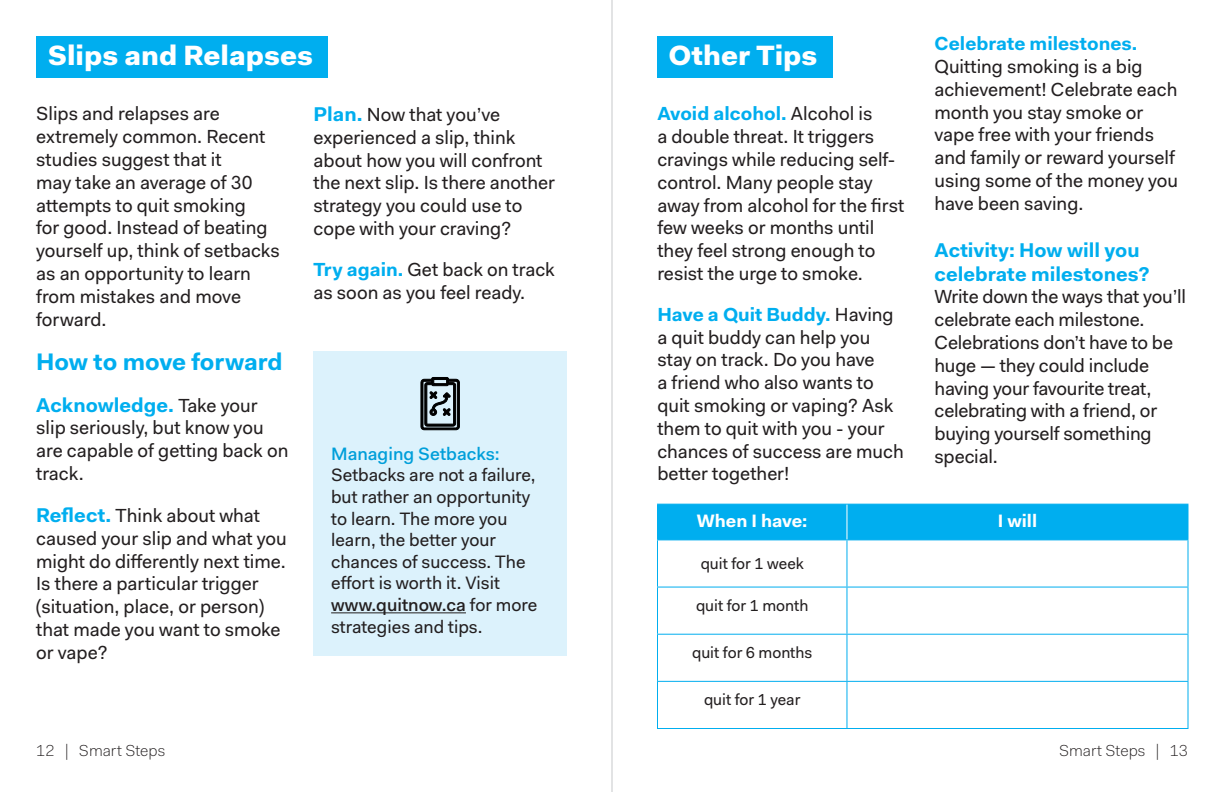
<style>
.page{position:relative;width:1224px;height:792px;background:#fff}
.page>*{position:absolute;margin:0;border:0;box-sizing:border-box;transform-origin:0 0}
.t1{font:900 28px "Fakt Pro";color:#fff}
.t2{font:700 24px "Fakt Pro";letter-spacing:-.005em;color:#00aeef}
.t3{font:700 20px/24px "Fakt Pro";color:#00aeef}
.t4{font:19px/22.8px "Fakt Pro";color:#231f20}
.t5{font:700 19px "Fakt Pro";color:#00aeef}
.t6{font:18px/21.6px "Fakt Pro";color:#231f20}
.t7{font:500 18px "Fakt Pro";color:#009fda}
.t8{font:700 18px "Fakt Pro";color:#fff}
.t9{font:16px "Fakt Pro";color:#231f20}
.t10{font:300 16px "Fakt Pro";color:#231f20}
.s1{font-weight:400;font-size:19px;color:#231f20}
.s2{font-weight:700;font-size:20px;color:#00aeef}
.s3{font-weight:700;color:#00aeef}
.s4{font-weight:500}
</style>
<div class="page">
<div style="left:36px;top:36px;width:292px;height:41px;background:#00aeef"></div>
<div style="left:657px;top:36px;width:175px;height:41px;background:#00aeef"></div>
<div style="left:313px;top:351px;width:254px;height:305px;background:#dcf2fc"></div>
<hr style="left:331px;top:612px;width:135px;height:1px;background:#231f20">
<svg style="left:421px;top:377px;width:39px;height:53px"></svg>
<div style="left:658px;top:505px;width:530px;height:34px;background:#00aeef"></div>
<hr style="left:657px;top:540px;width:1px;height:47px;background:#00aeef">
<hr style="left:846px;top:540px;width:1px;height:47px;background:#00aeef">
<hr style="left:1188px;top:540px;width:1px;height:47px;background:#00aeef">
<hr style="left:657px;top:587px;width:190px;height:1px;background:#00aeef">
<hr style="left:657px;top:588px;width:1px;height:46px;background:#00aeef">
<hr style="left:847px;top:587px;width:341px;height:1px;background:#00aeef">
<hr style="left:846px;top:588px;width:1px;height:46px;background:#00aeef">
<hr style="left:1188px;top:588px;width:1px;height:46px;background:#00aeef">
<hr style="left:657px;top:634px;width:190px;height:1px;background:#00aeef">
<hr style="left:657px;top:635px;width:1px;height:46px;background:#00aeef">
<hr style="left:847px;top:634px;width:341px;height:1px;background:#00aeef">
<hr style="left:846px;top:635px;width:1px;height:46px;background:#00aeef">
<hr style="left:1188px;top:635px;width:1px;height:46px;background:#00aeef">
<hr style="left:657px;top:681px;width:190px;height:1px;background:#00aeef">
<hr style="left:657px;top:682px;width:1px;height:46px;background:#00aeef">
<hr style="left:847px;top:681px;width:341px;height:1px;background:#00aeef">
<hr style="left:846px;top:682px;width:1px;height:46px;background:#00aeef">
<hr style="left:1188px;top:682px;width:1px;height:46px;background:#00aeef">
<hr style="left:657px;top:728px;width:190px;height:1px;background:#00aeef">
<hr style="left:847px;top:728px;width:341px;height:1px;background:#00aeef">
<hr style="left:657px;top:504px;width:190px;height:1px;background:#00aeef">
<hr style="left:657px;top:505px;width:1px;height:34px;background:#00aeef">
<hr style="left:847px;top:504px;width:341px;height:1px;background:#00aeef">
<hr style="left:1188px;top:505px;width:1px;height:34px;background:#00aeef">
<hr style="left:657px;top:539px;width:190px;height:1px;background:#00aeef">
<hr style="left:847px;top:539px;width:341px;height:1px;background:#00aeef">
<hr style="left:846px;top:505px;width:1px;height:34px;background:#fff">
<hr style="left:612px;top:0;width:1px;height:792px;background:#c7c8ca">
<p class="t5" style="left:934px;top:31px;width:204px">Celebrate milestones.</p>
<p class="t4" style="left:934px;top:55px;width:245px">Quitting smoking is a big achievement! Celebrate each month you stay smoke or vape free with your friends and family or reward yourself using some of the money you have been saving.</p>
<p class="t3" style="left:934px;top:238px;width:216px">Activity: How will you celebrate milestones?</p>
<p class="t4" style="left:934px;top:285px;width:253px">Write down the ways that you’ll celebrate each milestone.<br>Celebrations don’t have to be huge — they could include having your favourite treat, celebrating with a friend, or buying yourself something special.</p>
<h1 class="t1" style="left:48px;top:37px;width:267px">Slips and Relapses</h1>
<h1 class="t1" style="left:669px;top:37px;width:150px">Other Tips</h1>
<p class="t4" style="left:36px;top:102px;width:245px">Slips and relapses are extremely common. Recent studies suggest that it<br>may take an average of 30 attempts to quit smoking<br>for good. Instead of beating yourself up, think of setbacks as an opportunity to learn from mistakes and move forward.</p>
<p class="t2" style="left:36px;top:345px;width:248px">How to move forward</p>
<p class="t3" style="left:36px;top:393px;width:223px">Acknowledge. <span class="s1">Take your</span></p>
<p class="t4" style="left:36px;top:416px;width:254px">slip seriously, but know you are capable of getting back on track.</p>
<p class="t4" style="left:36px;top:504px;width:252px"><span class="s2">Reflect.</span> Think about what caused your slip and what you might do differently next time.<br>Is there a particular trigger (situation, place, or person) that made you want to smoke or vape?</p>
<p class="t4" style="left:657px;top:102px;width:248px"><span class="s3">Avoid alcohol.</span> Alcohol is<br>a double threat. It triggers cravings while reducing self&shy;control. Many people stay away from alcohol for the first few weeks or months until they feel strong enough to resist the urge to smoke.</p>
<p class="t4" style="left:657px;top:303px;width:248px"><span class="s3">Have a Quit Buddy.</span> Having a quit buddy can help you stay on track. Do you have<br>a friend who also wants to quit smoking or vaping? Ask them to quit with you - your chances of success are much better together!</p>
<p class="t4" style="left:314px;top:103px;width:243px"><span class="s2">Plan.</span> Now that you’ve experienced a slip, think about how you will confront the next slip. Is there another strategy you could use to cope with your craving?</p>
<p class="t4" style="left:314px;top:258px;width:243px"><span class="s3">Try again.</span> Get back on track as soon as you feel ready.</p>
<p class="t7" style="left:331px;top:442px;width:170px">Managing Setbacks:</p>
<p class="t6" style="left:331px;top:464px;width:207px">Setbacks are not a failure, but rather an opportunity to learn. The more you learn, the better your chances of success. The effort is worth it. Visit <span class="s4">www.quitnow.ca</span> for more strategies and tips.</p>
<p class="t8" style="left:697px;top:508px;width:112px">When I have:</p>
<p class="t8" style="left:998px;top:508px;width:41px">I will</p>
<p class="t9" style="left:701px;top:553px;width:105px">quit for 1 week</p>
<p class="t9" style="left:696px;top:595px;width:114px">quit for 1 month</p>
<p class="t9" style="left:692px;top:642px;width:122px">quit for 6 months</p>
<p class="t9" style="left:704px;top:689px;width:98px">quit for 1 year</p>
<p class="t10" style="left:36px;top:740px;width:130px">12 | Smart Steps</p>
<p class="t10" style="left:1059px;top:740px;width:130px">Smart Steps | 13</p>
</div>
